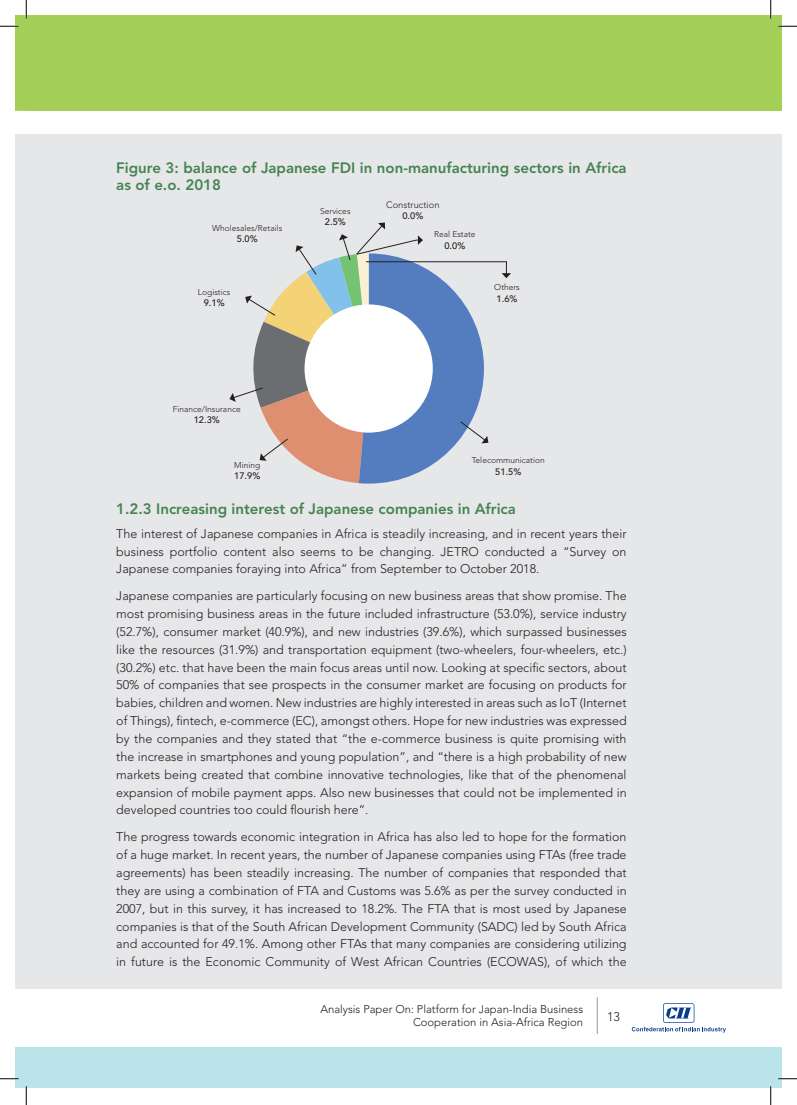
<style>
.page{position:relative;width:797px;height:1105px;background:#fff}
.page>*{position:absolute;margin:0;border:0;box-sizing:border-box;transform-origin:0 0}
.t1{font:800 15px/17.5px "Avenir";color:#458451}
.t2{font:300 12.5px/17.9px "Avenir";color:#231f20;text-align:justify}
.t3{font:300 11.25px/13.5px "Avenir";color:#231f20;text-align:right}
.t4{font:500 9.38px "Avenir";color:#231f20}
.t5{font:300 9.38px "Avenir";color:#231f20}
.t6{font:300 8.38px "Avenir";color:#231f20}
</style>
<div class="page">
<div style="left:15px;top:134px;width:11px;height:855px;background:#e6e7e9"></div>
<div style="left:26px;top:134px;width:755px;height:855px;background:#e6e7e9"></div>
<div style="left:26px;top:1047px;width:756px;height:40px;background:#bbe3ea"></div>
<div style="left:15px;top:1047px;width:11px;height:40px;background:#bbe3ea"></div>
<div style="left:25px;top:15px;width:756px;height:96px;background:#a3cf57"></div>
<svg style="left:631px;top:1003px;width:95px;height:29px"></svg>
<hr style="left:597px;top:997px;width:1px;height:37px;background:#939598">
<svg style="left:229px;top:222px;width:282px;height:262px"></svg>
<svg style="left:778px;top:25px;width:19px;height:2px"></svg>
<svg style="left:0;top:1078px;width:19px;height:1px"></svg>
<svg style="left:778px;top:1078px;width:19px;height:1px"></svg>
<svg style="left:0;top:0;width:27px;height:111px"></svg>
<svg style="left:25px;top:1086px;width:2px;height:19px"></svg>
<svg style="left:770px;top:0;width:1px;height:19px"></svg>
<svg style="left:770px;top:1086px;width:1px;height:19px"></svg>
<p class="t1" style="left:116px;top:159px;width:512px">Figure 3: balance of Japanese FDI in non-manufacturing sectors in Africa as of e.o. 2018</p>
<p class="t6" style="left:212px;top:223px;width:72px">Wholesales/Retails</p>
<p class="t4" style="left:237px;top:233px;width:22px">5.0%</p>
<p class="t6" style="left:198px;top:287px;width:34px">Logistics</p>
<p class="t4" style="left:204px;top:297px;width:22px">9.1%</p>
<p class="t6" style="left:320px;top:206px;width:32px">Services</p>
<p class="t4" style="left:325px;top:217px;width:22px">2.5%</p>
<p class="t5" style="left:386px;top:199px;width:55px">Construction</p>
<p class="t4" style="left:402px;top:210px;width:22px">0.0%</p>
<p class="t6" style="left:434px;top:230px;width:43px">Real Estate</p>
<p class="t4" style="left:444px;top:240px;width:22px">0.0%</p>
<p class="t6" style="left:494px;top:283px;width:27px">Others</p>
<p class="t4" style="left:496px;top:293px;width:22px">1.6%</p>
<p class="t6" style="left:173px;top:404px;width:69px">Finance/Insurance</p>
<p class="t4" style="left:194px;top:415px;width:28px">12.3%</p>
<p class="t6" style="left:234px;top:460px;width:28px">Mining</p>
<p class="t4" style="left:234px;top:470px;width:28px">17.9%</p>
<p class="t6" style="left:472px;top:456px;width:74px">Telecommunication</p>
<p class="t4" style="left:495px;top:466px;width:28px">51.5%</p>
<p class="t1" style="left:116px;top:500px;width:401px">1.2.3 Increasing interest of Japanese companies in Africa</p>
<p class="t2" style="left:116px;top:524px;width:512px">The interest of Japanese companies in Africa is steadily increasing, and in recent years their business portfolio content also seems to be changing. JETRO conducted a “Survey on Japanese companies foraying into Africa” from September to October 2018.</p>
<p class="t2" style="left:116px;top:587px;width:512px">Japanese companies are particularly focusing on new business areas that show promise. The most promising business areas in the future included infrastructure (53.0%), service industry (52.7%), consumer market (40.9%), and new industries (39.6%), which surpassed businesses like the resources (31.9%) and transportation equipment (two-wheelers, four-wheelers, etc.) (30.2%) etc. that have been the main focus areas until now. Looking at specific sectors, about 50% of companies that see prospects in the consumer market are focusing on products for babies, children and women. New industries are highly interested in areas such as IoT (Internet of Things), fintech, e-commerce (EC), amongst others. Hope for new industries was expressed by the companies and they stated that “the e-commerce business is quite promising with the increase in smartphones and young population”, and “there is a high probability of new markets being created that combine innovative technologies, like that of the phenomenal expansion of mobile payment apps. Also new businesses that could not be implemented in developed countries too could flourish here”.</p>
<p class="t2" style="left:116px;top:828px;width:512px">The progress towards economic integration in Africa has also led to hope for the formation of a huge market. In recent years, the number of Japanese companies using FTAs (free trade agreements) has been steadily increasing. The number of companies that responded that they are using a combination of FTA and Customs was 5.6% as per the survey conducted in 2007, but in this survey, it has increased to 18.2%. The FTA that is most used by Japanese companies is that of the South African Development Community (SADC) led by South Africa and accounted for 49.1%. Among other FTAs that many companies are considering utilizing in future is the Economic Community of West African Countries (ECOWAS), of which the</p>
<p class="t3" style="left:320px;top:1002px;width:264px">Analysis Paper On: Platform for Japan-India Business<br>Cooperation in Asia-Africa Region</p>
<p class="t2" style="left:607px;top:1007px;width:14px">13</p>
</div>
